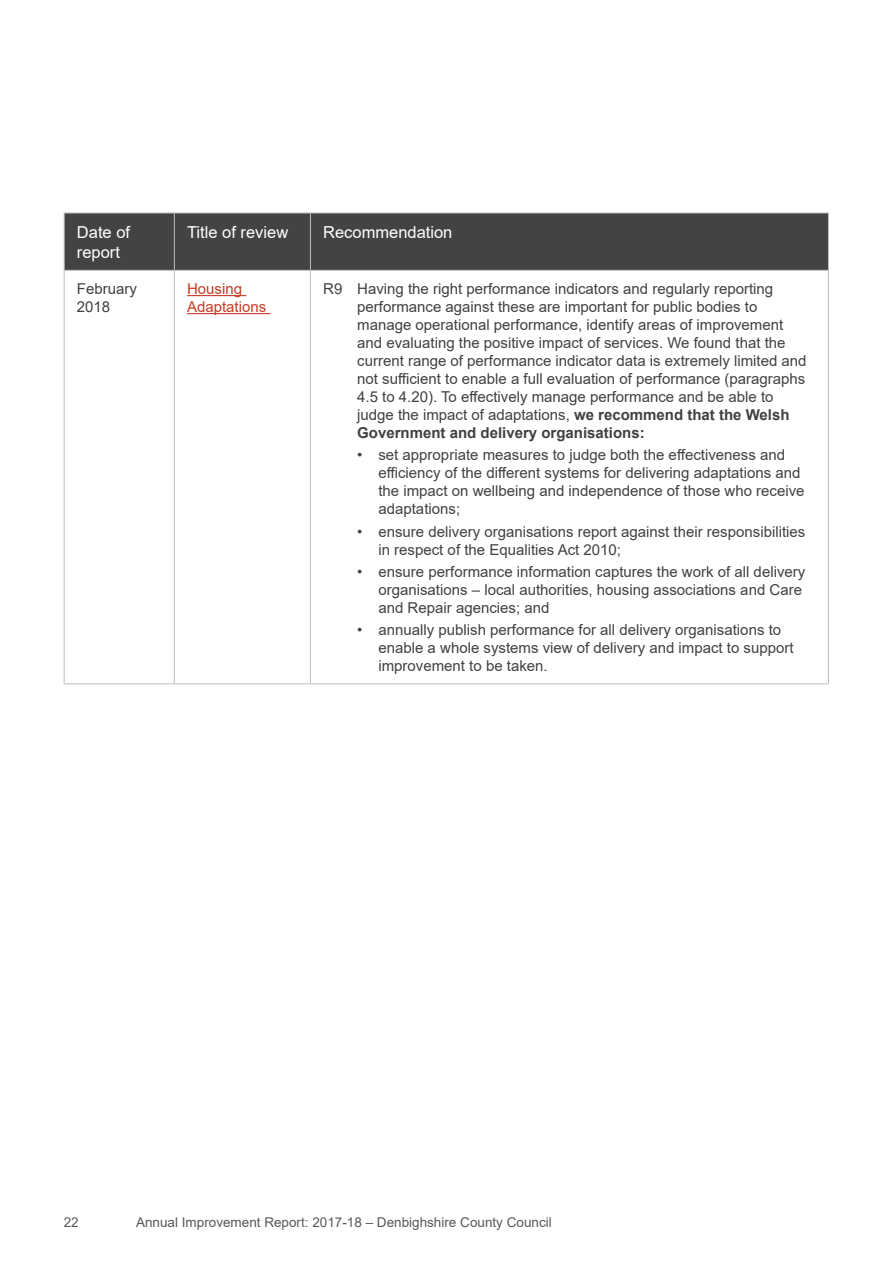
<style>
.page{position:relative;width:893px;height:1263px;background:#fff}
.page>*{position:absolute;margin:0;border:0;box-sizing:border-box;transform-origin:0 0}
.Table_header_text{font:16.5px/19.8px "Arial";color:#fff}
.Table_text{font:15px/18px "Arial";color:#414042}
.Table_text-2{font:15px/18px "Arial";color:#c53c26}
.t1{font:13.5px "Arial";color:#58595b}
.s1{font-weight:700}
</style>
<div class="page">
<div style="left:65px;top:214px;width:763px;height:56px;background:#434343"></div>
<hr style="left:64px;top:213px;width:110px;height:1px;background:#bcbec0">
<hr style="left:64px;top:213px;width:1px;height:57px;background:#bcbec0">
<hr style="left:174px;top:213px;width:136px;height:1px;background:#bcbec0">
<hr style="left:174px;top:213px;width:1px;height:57px;background:#bcbec0">
<hr style="left:310px;top:213px;width:519px;height:1px;background:#bcbec0">
<hr style="left:310px;top:213px;width:1px;height:57px;background:#bcbec0">
<hr style="left:828px;top:213px;width:1px;height:57px;background:#bcbec0">
<hr style="left:64px;top:270px;width:110px;height:1px;background:#bcbec0">
<hr style="left:64px;top:271px;width:1px;height:412px;background:#bcbec0">
<hr style="left:174px;top:270px;width:136px;height:1px;background:#bcbec0">
<hr style="left:174px;top:271px;width:1px;height:412px;background:#bcbec0">
<hr style="left:310px;top:270px;width:519px;height:1px;background:#bcbec0">
<hr style="left:310px;top:271px;width:1px;height:412px;background:#bcbec0">
<hr style="left:828px;top:271px;width:1px;height:412px;background:#bcbec0">
<hr style="left:64px;top:683px;width:110px;height:1px;background:#bcbec0">
<hr style="left:174px;top:683px;width:136px;height:1px;background:#bcbec0">
<hr style="left:310px;top:683px;width:519px;height:1px;background:#bcbec0">
<hr style="left:187px;top:295px;width:59px;height:1px;background:#c53c26">
<hr style="left:187px;top:313px;width:83px;height:1px;background:#c53c26">
<p class="Table_header_text" style="left:77px;top:222px;width:55px">Date of report</p>
<p class="Table_header_text" style="left:187px;top:222px;width:103px">Title of review</p>
<p class="Table_header_text" style="left:323px;top:222px;width:131px">Recommendation</p>
<p class="Table_text" style="left:77px;top:280px;width:62px">February<br>2018</p>
<p class="Table_text-2" style="left:187px;top:280px;width:81px">Housing<br>Adaptations</p>
<p class="Table_text" style="left:357px;top:280px;width:451px;text-indent:-34px">R9 Having the right performance indicators and regularly reporting performance against these are important for public bodies to manage operational performance, identify areas of improvement and evaluating the positive impact of services. We found that the current range of performance indicator data is extremely limited and not sufficient to enable a full evaluation of performance (paragraphs 4.5 to 4.20). To effectively manage performance and be able to judge the impact of adaptations, <span class="s1">we recommend that the Welsh Government and delivery organisations:</span></p>
<p class="Table_text" style="left:378px;top:446px;width:428px;text-indent:-21px">• set appropriate measures to judge both the effectiveness and efficiency of the different systems for delivering adaptations and the impact on wellbeing and independence of those who receive adaptations;</p>
<p class="Table_text" style="left:378px;top:522px;width:428px;text-indent:-21px">• ensure delivery organisations report against their responsibilities in respect of the Equalities Act 2010;</p>
<p class="Table_text" style="left:378px;top:562px;width:428px;text-indent:-21px">• ensure performance information captures the work of all delivery organisations – local authorities, housing associations and Care and Repair agencies; and</p>
<p class="Table_text" style="left:378px;top:621px;width:417px;text-indent:-21px">• annually publish performance for all delivery organisations to enable a whole systems view of delivery and impact to support improvement to be taken.</p>
<p class="t1" style="left:64px;top:1213px;width:17px">22</p>
<p class="t1" style="left:136px;top:1213px;width:417px">Annual Improvement Report: 2017-18 – Denbighshire County Council</p>
</div>
